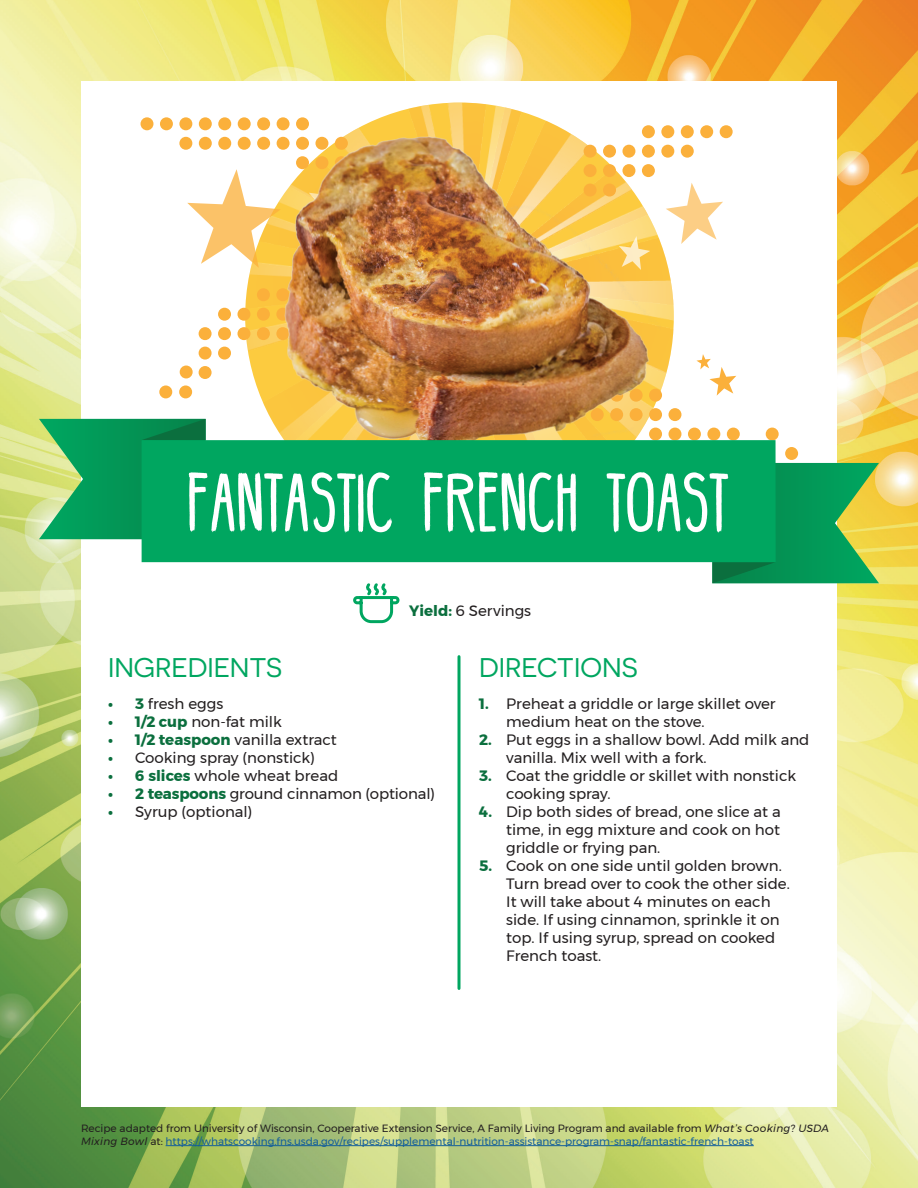
<style>
.page{position:relative;width:918px;height:1188px;background:#fff}
.page>*{position:absolute;margin:0;border:0;box-sizing:border-box;transform-origin:0 0}
.t1{font:60px "BELLABOO";color:#fff}
.t2{font:27px "Novecentosanswide";color:#00a660}
.t3{font:15px/18px "Montserrat";color:#231f20}
.t4{font:10.5px/12.6px "Montserrat";color:#135e9a}
.s1{font-weight:700;color:#0b6f3e}
.s2{color:#231f20}
.s3{font-style:italic;color:#231f20}
</style>
<div class="page">
<img style="left:0;top:0;width:918px;height:1188px">
<div style="left:81px;top:81px;width:756px;height:1026px;background:#fff"></div>
<svg style="left:187px;top:169px;width:80px;height:99px"></svg>
<svg style="left:666px;top:183px;width:57px;height:61px"></svg>
<div style="left:669px;top:428px;width:12px;height:13px;background:#fbb03b;border-radius:50%"></div>
<div style="left:707px;top:428px;width:13px;height:13px;background:#fbb03b;border-radius:50%"></div>
<div style="left:669px;top:408px;width:12px;height:13px;background:#fbb03b;border-radius:50%"></div>
<div style="left:785px;top:447px;width:13px;height:13px;background:#fbb03b;border-radius:50%"></div>
<div style="left:688px;top:428px;width:13px;height:13px;background:#fbb03b;border-radius:50%"></div>
<div style="left:727px;top:428px;width:13px;height:13px;background:#fbb03b;border-radius:50%"></div>
<div style="left:766px;top:428px;width:13px;height:13px;background:#fbb03b;border-radius:50%"></div>
<div style="left:141px;top:117px;width:12px;height:13px;background:#fbb03b;border-radius:50%"></div>
<div style="left:179px;top:117px;width:13px;height:13px;background:#fbb03b;border-radius:50%"></div>
<div style="left:218px;top:117px;width:13px;height:13px;background:#fbb03b;border-radius:50%"></div>
<div style="left:257px;top:117px;width:13px;height:13px;background:#fbb03b;border-radius:50%"></div>
<div style="left:179px;top:137px;width:13px;height:13px;background:#fbb03b;border-radius:50%"></div>
<div style="left:218px;top:137px;width:13px;height:13px;background:#fbb03b;border-radius:50%"></div>
<div style="left:257px;top:137px;width:13px;height:13px;background:#fbb03b;border-radius:50%"></div>
<div style="left:160px;top:117px;width:13px;height:13px;background:#fbb03b;border-radius:50%"></div>
<div style="left:199px;top:117px;width:13px;height:13px;background:#fbb03b;border-radius:50%"></div>
<div style="left:238px;top:117px;width:13px;height:13px;background:#fbb03b;border-radius:50%"></div>
<div style="left:199px;top:137px;width:13px;height:13px;background:#fbb03b;border-radius:50%"></div>
<div style="left:238px;top:137px;width:13px;height:13px;background:#fbb03b;border-radius:50%"></div>
<div style="left:661px;top:145px;width:13px;height:13px;background:#fbb03b;border-radius:50%"></div>
<div style="left:681px;top:145px;width:13px;height:13px;background:#fbb03b;border-radius:50%"></div>
<div style="left:661px;top:125px;width:13px;height:13px;background:#fbb03b;border-radius:50%"></div>
<div style="left:700px;top:125px;width:13px;height:13px;background:#fbb03b;border-radius:50%"></div>
<div style="left:681px;top:125px;width:13px;height:13px;background:#fbb03b;border-radius:50%"></div>
<div style="left:720px;top:125px;width:13px;height:13px;background:#fbb03b;border-radius:50%"></div>
<hr style="left:458px;top:657px;width:2px;height:331px;background:#00a660">
<div style="left:257px;top:288px;width:13px;height:13px;background:#fbb03b;border-radius:50%"></div>
<div style="left:218px;top:327px;width:13px;height:13px;background:#fbb03b;border-radius:50%"></div>
<div style="left:257px;top:327px;width:13px;height:13px;background:#fbb03b;border-radius:50%"></div>
<div style="left:218px;top:308px;width:13px;height:13px;background:#fbb03b;border-radius:50%"></div>
<div style="left:257px;top:308px;width:13px;height:13px;background:#fbb03b;border-radius:50%"></div>
<div style="left:179px;top:385px;width:13px;height:13px;background:#fbb03b;border-radius:50%"></div>
<div style="left:159px;top:385px;width:13px;height:13px;background:#fbb03b;border-radius:50%"></div>
<div style="left:218px;top:347px;width:13px;height:13px;background:#fbb03b;border-radius:50%"></div>
<div style="left:199px;top:366px;width:13px;height:13px;background:#fbb03b;border-radius:50%"></div>
<div style="left:199px;top:327px;width:13px;height:13px;background:#fbb03b;border-radius:50%"></div>
<div style="left:199px;top:347px;width:13px;height:13px;background:#fbb03b;border-radius:50%"></div>
<div style="left:180px;top:366px;width:13px;height:12px;background:#fbb03b;border-radius:50%"></div>
<div style="left:237px;top:327px;width:13px;height:13px;background:#fbb03b;border-radius:50%"></div>
<div style="left:237px;top:308px;width:13px;height:13px;background:#fbb03b;border-radius:50%"></div>
<svg style="left:696px;top:354px;width:40px;height:42px"></svg>
<hr style="left:166px;top:1145px;width:588px;height:1px;background:#135e9a">
<svg style="left:353px;top:583px;width:47px;height:41px"></svg>
<img style="left:267px;top:102px;width:394px;height:338px">
<svg style="left:712px;top:463px;width:167px;height:120px;background:#30a253"></svg>
<svg style="left:39px;top:419px;width:167px;height:120px;background:#2da562"></svg>
<div style="left:142px;top:440px;width:634px;height:122px;background:#00a660"></div>
<h1 class="t1" style="left:187px;top:463px;width:543px">FANTASTIC FRENCH TOAST</h1>
<p class="t3" style="left:409px;top:602px;width:123px"><span class="s1">Yield:</span> 6 Servings</p>
<h2 class="t2" style="left:108px;top:652px;width:176px">INGREDIENTS</h2>
<p class="t3" style="left:108px;top:694px;width:117px"><span class="s1">• 3</span> fresh eggs</p>
<p class="t3" style="left:108px;top:712px;width:175px"><span class="s1">• 1/2 cup</span> non-fat milk</p>
<p class="t3" style="left:108px;top:730px;width:230px"><span class="s1">• 1/2 teaspoon</span> vanilla extract</p>
<p class="t3" style="left:108px;top:748px;width:208px"><span class="s1">•</span> Cooking spray (nonstick)</p>
<p class="t3" style="left:108px;top:766px;width:232px"><span class="s1">• 6 slices</span> whole wheat bread</p>
<p class="t3" style="left:108px;top:784px;width:329px"><span class="s1">• 2 teaspoons</span> ground cinnamon (optional)</p>
<p class="t3" style="left:108px;top:802px;width:146px"><span class="s1">•</span> Syrup (optional)</p>
<h2 class="t2" style="left:479px;top:652px;width:160px">DIRECTIONS</h2>
<p class="t3" style="left:506px;top:694px;width:271px;text-indent:-27px"><span class="s1">1.</span> Preheat a griddle or large skillet over medium heat on the stove.</p>
<p class="t3" style="left:506px;top:730px;width:305px;text-indent:-27px"><span class="s1">2.</span> Put eggs in a shallow bowl. Add milk and vanilla. Mix well with a fork.</p>
<p class="t3" style="left:506px;top:766px;width:291px;text-indent:-27px"><span class="s1">3.</span> Coat the griddle or skillet with nonstick cooking spray.</p>
<p class="t3" style="left:506px;top:802px;width:276px;text-align:justify;text-indent:-27px"><span class="s1">4.</span> Dip both sides of bread, one slice at a time, in egg mixture and cook on hot griddle or frying pan.</p>
<p class="t3" style="left:506px;top:856px;width:285px;text-indent:-27px"><span class="s1">5.</span> Cook on one side until golden brown.<br>Turn bread over to cook the other side.<br>It will take about 4 minutes on each side. If using cinnamon, sprinkle it on top. If using syrup, spread on cooked French toast.</p>
<p class="t4" style="left:81px;top:1122px;width:750px"><span class="s2">Recipe adapted from University of Wisconsin, Cooperative Extension Service, A Family Living Program and available from</span> <span class="s3">What’s Cooking? USDA<br>Mixing Bowl</span> <span class="s2">at:</span> https://whatscooking.fns.usda.gov/recipes/supplemental-nutrition-assistance-program-snap/fantastic-french-toast</p>
</div>
